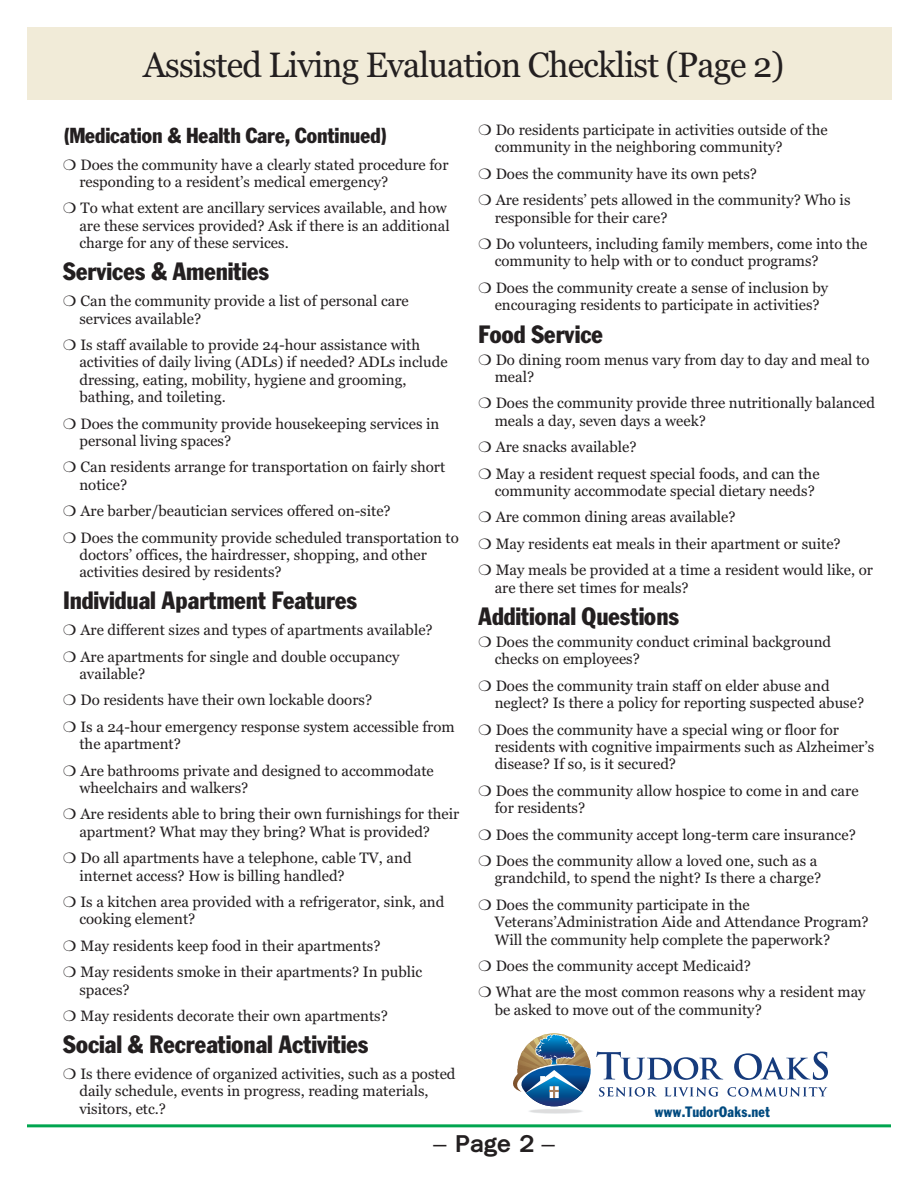
<style>
.page{position:relative;width:918px;height:1188px;background:#fff}
.page>*{position:absolute;margin:0;border:0;box-sizing:border-box;transform-origin:0 0}
.t1{font:35.1px "Georgia";letter-spacing:-.025em;color:#231f20}
.t2{font:800 22.5px "Library Gothic";letter-spacing:-.025em;color:#231f20}
.t3{font:800 21px "Library Gothic";color:#231f20}
.t4{font:800 19.5px "Library Gothic";letter-spacing:-.025em;color:#231f20}
.t5{font:15px/17.4px "Georgia";color:#231f20}
.t6{font:800 13.5px "Library Gothic";color:#004a7f;scale:.94 1}
</style>
<div class="page">
<div style="left:27px;top:27px;width:864px;height:73px;background:#f1ebd8"></div>
<hr style="left:27px;top:1124px;width:864px;height:3px;background:#00a54f">
<svg style="left:513px;top:1033px;width:315px;height:73px"></svg>
<div style="left:528px;top:1108px;width:56px;height:6px;background:#f9fafc;border-radius:50%"></div>
<svg style="left:528px;top:1109px;width:55px;height:5px"></svg>
<hr style="left:529px;top:1109px;width:53px;height:4px;background:#ebecee;border-radius:50%">
<hr style="left:530px;top:1109px;width:52px;height:4px;background:#e5e8e7;border-radius:50%">
<hr style="left:531px;top:1109px;width:50px;height:4px;background:#ddddde;border-radius:50%">
<h1 class="t1" style="left:143px;top:44px;width:643px">Assisted Living Evaluation Checklist (Page 2)</h1>
<h3 class="t4" style="left:63px;top:123px;width:325px">(Medication &amp; Health Care, Continued)</h3>
<p class="t5" style="left:79px;top:156px;width:371px;text-indent:-16px">❍ Does the community have a clearly stated procedure for responding to a resident’s medical emergency?</p>
<p class="t5" style="left:79px;top:200px;width:372px;text-indent:-16px">❍ To what extent are ancillary services available, and how are these services provided? Ask if there is an additional charge for any of these services.</p>
<h2 class="t2" style="left:63px;top:256px;width:208px">Services &amp; Amenities</h2>
<p class="t5" style="left:79px;top:292px;width:331px;text-indent:-16px">❍ Can the community provide a list of personal care services available?</p>
<p class="t5" style="left:79px;top:336px;width:370px;text-indent:-16px">❍ Is staff available to provide 24-hour assistance with activities of daily living (ADLs) if needed? ADLs include dressing, eating, mobility, hygiene and grooming, bathing, and toileting.</p>
<p class="t5" style="left:79px;top:415px;width:361px;text-indent:-16px">❍ Does the community provide housekeeping services in personal living spaces?</p>
<p class="t5" style="left:79px;top:458px;width:367px;text-indent:-16px">❍ Can residents arrange for transportation on fairly short notice?</p>
<p class="t5" style="left:63px;top:498px;width:397px;line-height:26.4px">❍ Are barber/beautician services offered on-site?<br>❍ Does the community provide scheduled transportation to</p>
<p class="t5" style="left:79px;top:546px;width:349px">doctors’ offices, the hairdresser, shopping, and other activities desired by residents?</p>
<h2 class="t2" style="left:63px;top:585px;width:296px">Individual Apartment Features</h2>
<p class="t5" style="left:63px;top:617px;width:371px;line-height:26.4px">❍ Are different sizes and types of apartments available? ❍ Are apartments for single and double occupancy</p>
<p class="t5" style="left:63px;top:661px;width:393px;line-height:26.4px;text-indent:16px">available?<br>❍ Do residents have their own lockable doors?<br>❍ Is a 24-hour emergency response system accessible from</p>
<p class="t5" style="left:63px;top:731px;width:372px;line-height:26.4px;text-indent:16px">the apartment?<br>❍ Are bathrooms private and designed to accommodate</p>
<p class="t5" style="left:63px;top:775px;width:398px;line-height:26.4px;text-indent:16px">wheelchairs and walkers?<br>❍ Are residents able to bring their own furnishings for their</p>
<p class="t5" style="left:63px;top:818px;width:368px;line-height:26.4px;text-indent:16px">apartment? What may they bring? What is provided? ❍ Do all apartments have a telephone, cable TV, and</p>
<p class="t5" style="left:63px;top:862px;width:383px;line-height:26.4px;text-indent:16px">internet access? How is billing handled?<br>❍ Is a kitchen area provided with a refrigerator, sink, and</p>
<p class="t5" style="left:63px;top:906px;width:361px;line-height:26.4px;text-indent:16px">cooking element?<br>❍ May residents keep food in their apartments?<br>❍ May residents smoke in their apartments? In public</p>
<p class="t5" style="left:63px;top:976px;width:326px;line-height:26.4px;text-indent:16px">spaces?<br>❍ May residents decorate their own apartments?</p>
<h2 class="t2" style="left:63px;top:1029px;width:307px">Social &amp; Recreational Activities</h2>
<p class="t5" style="left:79px;top:1065px;width:378px;text-indent:-16px">❍ Is there evidence of organized activities, such as a posted daily schedule, events in progress, reading materials, visitors, etc.?</p>
<p class="t5" style="left:495px;top:121px;width:335px;text-indent:-16px">❍ Do residents participate in activities outside of the community in the neighboring community?</p>
<p class="t5" style="left:479px;top:160px;width:374px;line-height:26.4px">❍ Does the community have its own pets?<br>❍ Are residents’ pets allowed in the community? Who is</p>
<p class="t5" style="left:479px;top:204px;width:390px;line-height:26.4px;text-indent:16px">responsible for their care?<br>❍ Do volunteers, including family members, come into the</p>
<p class="t5" style="left:479px;top:248px;width:351px;line-height:26.4px;text-align:center">community to help with or to conduct programs?<br>❍ Does the community create a sense of inclusion by</p>
<p class="t5" style="left:495px;top:296px;width:327px">encouraging residents to participate in activities?</p>
<h2 class="t2" style="left:479px;top:319px;width:127px">Food Service</h2>
<p class="t5" style="left:495px;top:351px;width:376px;text-indent:-16px">❍ Do dining room menus vary from day to day and meal to meal?</p>
<p class="t5" style="left:495px;top:395px;width:382px;text-indent:-16px">❍ Does the community provide three nutritionally balanced meals a day, seven days a week?</p>
<p class="t5" style="left:479px;top:434px;width:343px;line-height:26.4px">❍ Are snacks available?<br>❍ May a resident request special foods, and can the</p>
<p class="t5" style="left:479px;top:478px;width:396px;line-height:26.4px;text-indent:16px">community accommodate special dietary needs?<br>❍ Are common dining areas available?<br>❍ May residents eat meals in their apartment or suite?<br>❍ May meals be provided at a time a resident would like, or</p>
<p class="t5" style="left:495px;top:579px;width:196px">are there set times for meals?</p>
<h2 class="t2" style="left:479px;top:602px;width:203px">Additional Questions</h2>
<p class="t5" style="left:495px;top:633px;width:338px;text-indent:-16px">❍ Does the community conduct criminal background checks on employees?</p>
<p class="t5" style="left:495px;top:677px;width:371px;text-indent:-16px">❍ Does the community train staff on elder abuse and neglect? Is there a policy for reporting suspected abuse?</p>
<p class="t5" style="left:495px;top:721px;width:381px;text-indent:-16px">❍ Does the community have a special wing or floor for residents with cognitive impairments such as Alzheimer’s disease? If so, is it secured?</p>
<p class="t5" style="left:495px;top:782px;width:365px;text-indent:-16px">❍ Does the community allow hospice to come in and care for residents?</p>
<p class="t5" style="left:479px;top:821px;width:379px;line-height:26.4px">❍ Does the community accept long-term care insurance? ❍ Does the community allow a loved one, such as a</p>
<p class="t5" style="left:479px;top:865px;width:344px;line-height:26.4px;text-indent:16px">grandchild, to spend the night? Is there a charge? ❍ Does the community participate in the</p>
<p class="t5" style="left:495px;top:913px;width:376px">Veterans’Administration Aide and Attendance Program?<br>Will the community help complete the paperwork?</p>
<p class="t5" style="left:479px;top:953px;width:389px;line-height:26.4px">❍ Does the community accept Medicaid?<br>❍ What are the most common reasons why a resident may</p>
<p class="t5" style="left:495px;top:1001px;width:269px">be asked to move out of the community?</p>
<p class="t6" style="left:655px;top:1103px;width:124px">www.TudorOaks.net</p>
<h3 class="t3" style="left:434px;top:1130px;width:122px">– Page 2 –</h3>
</div>
